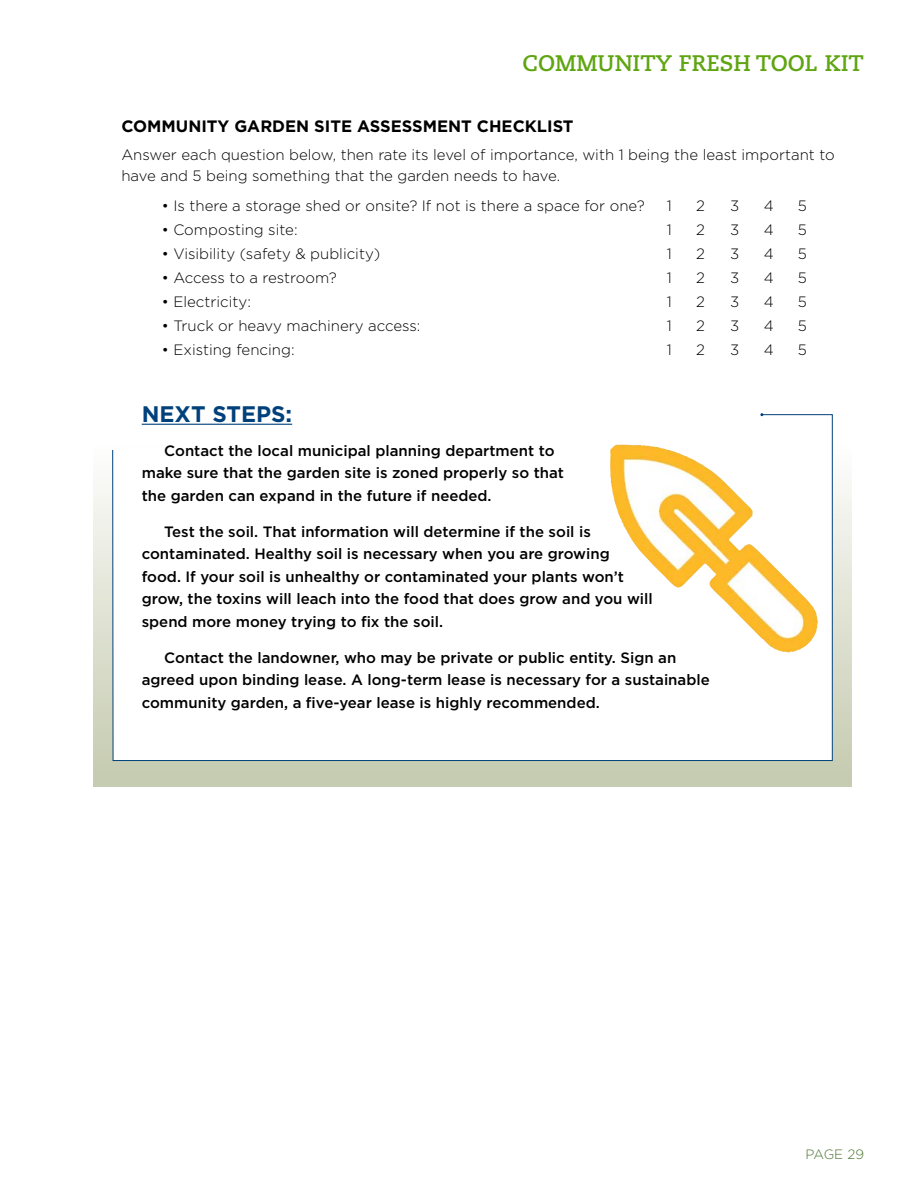
<style>
.page{position:relative;width:918px;height:1188px;background:#fff}
.page>*{position:absolute;margin:0;border:0;box-sizing:border-box;transform-origin:0 0}
.t1{font:700 22.5px "Caecilia";color:#5fa511}
.t2{font:700 22.5px "Gotham";color:#00417b}
.t3{font:700 16.5px "Gotham";color:#000}
.t4{font:500 15px/22.5px "Gotham";color:#000}
.t5{font:300 15px/21px "Gotham";color:#000}
.t6{font:300 13.5px "Gotham";letter-spacing:-.02em;color:#4a7631}
</style>
<div class="page">
<div style="left:94px;top:389px;width:757px;height:398px;background:linear-gradient(to bottom,#fff,#c5caaf)"></div>
<svg style="left:112px;top:414px;width:721px;height:347px"></svg>
<hr style="left:142px;top:424px;width:150px;height:1px;background:#00417b">
<img style="left:610px;top:445px;width:208px;height:208px">
<h1 class="t1" style="left:523px;top:50px;width:343px">COMMUNITY FRESH TOOL KIT</h1>
<p class="t3" style="left:121px;top:115px;width:454px">COMMUNITY GARDEN SITE ASSESSMENT CHECKLIST</p>
<p class="t5" style="left:121px;top:144px;width:715px">Answer each question below, then rate its level of importance, with 1 being the least important to have and 5 being something that the garden needs to have.</p>
<p class="t5" style="left:162px;top:195px;width:484px">• Is there a storage shed or onsite? If not is there a space for one?</p>
<p class="t5" style="left:667px;top:195px;width:7px">1</p>
<p class="t5" style="left:696px;top:195px;width:10px">2</p>
<p class="t5" style="left:730px;top:195px;width:11px">3</p>
<p class="t5" style="left:764px;top:195px;width:11px">4</p>
<p class="t5" style="left:798px;top:195px;width:11px">5</p>
<p class="t5" style="left:162px;top:219px;width:137px">• Composting site:</p>
<p class="t5" style="left:667px;top:219px;width:7px">1</p>
<p class="t5" style="left:696px;top:219px;width:10px">2</p>
<p class="t5" style="left:730px;top:219px;width:11px">3</p>
<p class="t5" style="left:764px;top:219px;width:11px">4</p>
<p class="t5" style="left:798px;top:219px;width:11px">5</p>
<p class="t5" style="left:162px;top:243px;width:220px">• Visibility (safety &amp; publicity)</p>
<p class="t5" style="left:667px;top:243px;width:7px">1</p>
<p class="t5" style="left:696px;top:243px;width:10px">2</p>
<p class="t5" style="left:730px;top:243px;width:11px">3</p>
<p class="t5" style="left:764px;top:243px;width:11px">4</p>
<p class="t5" style="left:798px;top:243px;width:11px">5</p>
<p class="t5" style="left:162px;top:267px;width:177px">• Access to a restroom?</p>
<p class="t5" style="left:667px;top:267px;width:7px">1</p>
<p class="t5" style="left:696px;top:267px;width:10px">2</p>
<p class="t5" style="left:730px;top:267px;width:11px">3</p>
<p class="t5" style="left:764px;top:267px;width:11px">4</p>
<p class="t5" style="left:798px;top:267px;width:11px">5</p>
<p class="t5" style="left:162px;top:291px;width:91px">• Electricity:</p>
<p class="t5" style="left:667px;top:291px;width:7px">1</p>
<p class="t5" style="left:696px;top:291px;width:10px">2</p>
<p class="t5" style="left:730px;top:291px;width:11px">3</p>
<p class="t5" style="left:764px;top:291px;width:11px">4</p>
<p class="t5" style="left:798px;top:291px;width:11px">5</p>
<p class="t5" style="left:162px;top:315px;width:260px">• Truck or heavy machinery access:</p>
<p class="t5" style="left:667px;top:315px;width:7px">1</p>
<p class="t5" style="left:696px;top:315px;width:10px">2</p>
<p class="t5" style="left:730px;top:315px;width:11px">3</p>
<p class="t5" style="left:764px;top:315px;width:11px">4</p>
<p class="t5" style="left:798px;top:315px;width:11px">5</p>
<p class="t5" style="left:162px;top:339px;width:134px">• Existing fencing:</p>
<p class="t5" style="left:667px;top:339px;width:7px">1</p>
<p class="t5" style="left:696px;top:339px;width:10px">2</p>
<p class="t5" style="left:730px;top:339px;width:11px">3</p>
<p class="t5" style="left:764px;top:339px;width:11px">4</p>
<p class="t5" style="left:798px;top:339px;width:11px">5</p>
<h1 class="t2" style="left:142px;top:399px;width:152px">NEXT STEPS:</h1>
<p class="t4" style="left:142px;top:439px;width:424px;text-indent:22px">Contact the local municipal planning department to make sure that the garden site is zoned properly so that the garden can expand in the future if needed.</p>
<p class="t4" style="left:142px;top:520px;width:513px;text-indent:22px">Test the soil. That information will determine if the soil is contaminated. Healthy soil is necessary when you are growing food. If your soil is unhealthy or contaminated your plants won’t grow, the toxins will leach into the food that does grow and you will spend more money trying to fix the soil.</p>
<p class="t4" style="left:142px;top:646px;width:570px;text-indent:22px">Contact the landowner, who may be private or public entity. Sign an agreed upon binding lease. A long-term lease is necessary for a sustainable community garden, a five-year lease is highly recommended.</p>
<p class="t6" style="left:805px;top:1147px;width:60px">PAGE 29</p>
</div>
